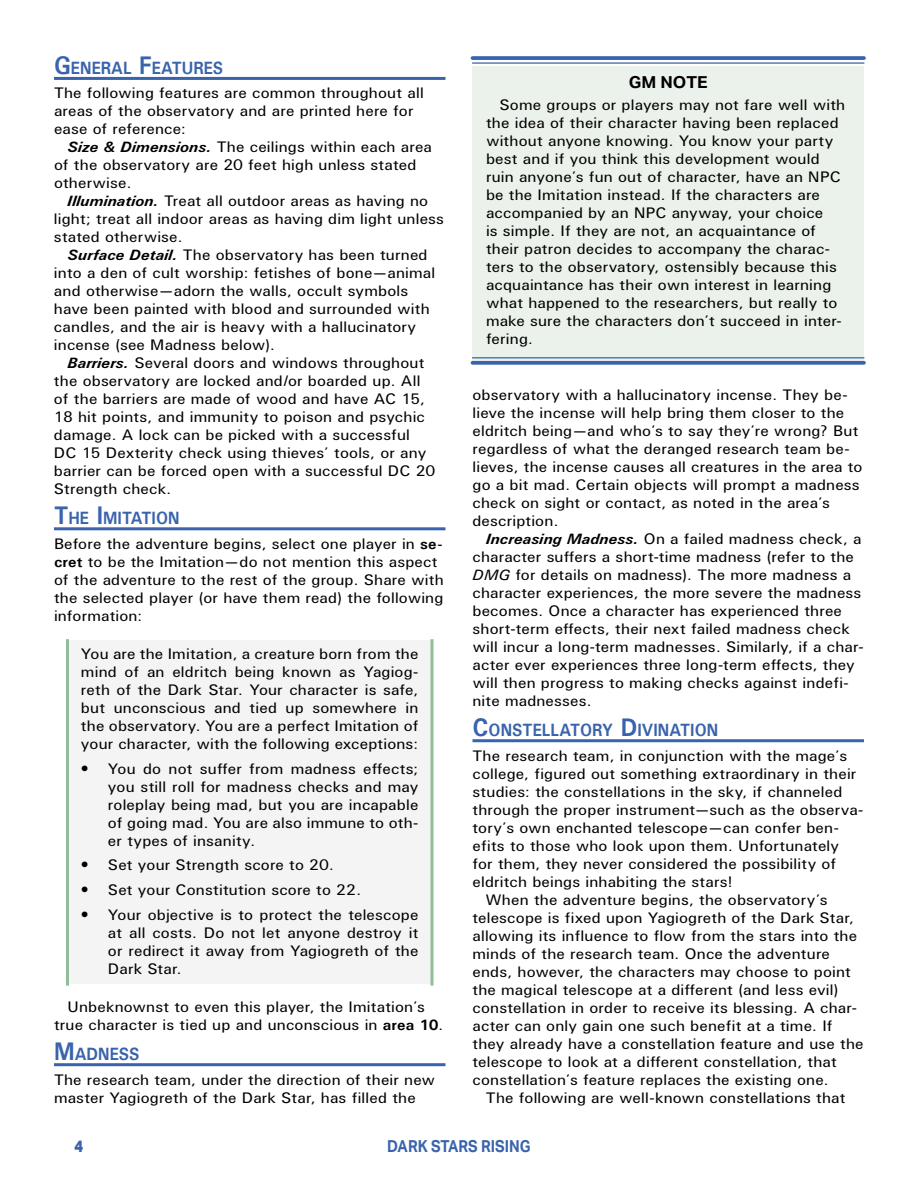
<style>
.page{position:relative;width:918px;height:1188px;background:#fff}
.page>*{position:absolute;margin:0;border:0;box-sizing:border-box;transform-origin:0 0}
.t1{font:700 17.85px "U001";color:#3963ac;scale:.9 1}
.t2{font:700 16.5px "Aktiv Grotesk";color:#3963ac;scale:.9 1}
.t3{font:700 16.5px "Aktiv Grotesk";letter-spacing:.01em;color:#000;scale:1.05 1}
.t4{font:800 16.5px "Aktiv Grotesk";color:#3963ac;scale:.9 1}
.t5{font:15px/18px "U001";letter-spacing:.01em;color:#000;scale:1.05 1}
.s1{font-size:25.5px}
.s2{font-weight:700;font-style:italic}
.s3{font-weight:700}
.s4{font-style:italic}
</style>
<div class="page">
<hr style="left:54px;top:77px;width:392px;height:3px;background:#3963ac">
<hr style="left:54px;top:527px;width:392px;height:3px;background:#3963ac">
<div style="left:68px;top:641px;width:364px;height:343px;background:#f4f4f5"></div>
<hr style="left:66px;top:641px;width:3px;height:343px;background:#91be98">
<svg style="left:430px;top:641px;width:4px;height:343px"></svg>
<hr style="left:54px;top:1063px;width:392px;height:3px;background:#3963ac">
<div style="left:472px;top:67px;width:392px;height:294px;background:#ebf2eb"></div>
<svg style="left:472px;top:361px;width:392px;height:4px;background:#486eb2"></svg>
<hr style="left:472px;top:357px;width:392px;height:1px;background:#3963ac">
<svg style="left:472px;top:56px;width:392px;height:4px;background:#446cb0"></svg>
<hr style="left:472px;top:62px;width:392px;height:2px;background:#3963ac">
<hr style="left:472px;top:739px;width:392px;height:3px;background:#3963ac">
<p class="t1" style="left:54px;top:56px;width:188px"><span class="s1">G</span>ENERAL <span class="s1">F</span>EATURES</p>
<p class="t5" style="left:54px;top:84px;width:354px">The following features are common throughout all areas of the observatory and are printed here for ease of reference:</p>
<p class="t5" style="left:54px;top:138px;width:361px;text-indent:13px"><span class="s2">Size &amp; Dimensions.</span> The ceilings within each area of the observatory are 20 feet high unless stated otherwise.</p>
<p class="t5" style="left:54px;top:192px;width:373px;text-indent:13px"><span class="s2">Illumination.</span> Treat all outdoor areas as having no light; treat all indoor areas as having dim light unless stated otherwise.</p>
<p class="t5" style="left:54px;top:246px;width:365px;text-indent:13px"><span class="s2">Surface Detail.</span> The observatory has been turned into a den of cult worship: fetishes of bone—animal and otherwise—adorn the walls, occult symbols have been painted with blood and surrounded with candles, and the air is heavy with a hallucinatory incense (see Madness below).</p>
<p class="t5" style="left:54px;top:354px;width:365px;text-indent:13px"><span class="s2">Barriers.</span> Several doors and windows throughout the observatory are locked and/or boarded up. All of the barriers are made of wood and have AC 15, 18 hit points, and immunity to poison and psychic damage. A lock can be picked with a successful DC 15 Dexterity check using thieves’ tools, or any barrier can be forced open with a successful DC 20<br>Strength check.</p>
<p class="t1" style="left:54px;top:506px;width:141px"><span class="s1">T</span>HE <span class="s1">I</span> MITATION</p>
<p class="t5" style="left:54px;top:534px;width:373px">Before the adventure begins, select one player in <span class="s3">se&shy;cret</span> to be the Imitation—do not mention this aspect of the adventure to the rest of the group. Share with the selected player (or have them read) the following information:</p>
<p class="t5" style="left:81px;top:645px;width:323px;text-align:justify">You are the Imitation, a creature born from the mind of an eldritch being known as Yagiog&shy;reth of the Dark Star. Your character is safe, but unconscious and tied up somewhere in the observatory. You are a perfect Imitation of your character, with the following exceptions:</p>
<p class="t5" style="left:108px;top:759px;width:297px;text-align:justify;text-indent:-27px">• You do not suffer from madness effects; you still roll for madness checks and may roleplay being mad, but you are incapable of going mad. You are also immune to oth&shy;er types of insanity.</p>
<p class="t5" style="left:81px;top:856px;width:243px">• Set your Strength score to 20.</p>
<p class="t5" style="left:81px;top:881px;width:268px">• Set your Constitution score to 22.</p>
<p class="t5" style="left:108px;top:906px;width:297px;text-align:justify;text-indent:-27px">• Your objective is to protect the telescope at all costs. Do not let anyone destroy it or redirect it away from Yagiogreth of the Dark Star.</p>
<p class="t5" style="left:54px;top:998px;width:372px;text-align:center">Unbeknownst to even this player, the Imitation’s true character is tied up and unconscious in <span class="s3">area 10</span>.</p>
<p class="t1" style="left:54px;top:1042px;width:84px"><span class="s1">M</span>ADNESS</p>
<p class="t5" style="left:54px;top:1070px;width:365px">The research team, under the direction of their new master Yagiogreth of the Dark Star, has filled the</p>
<p class="t3" style="left:629px;top:73px;width:77px">GM NOTE</p>
<p class="t5" style="left:486px;top:96px;width:344px;text-indent:13px">Some groups or players may not fare well with the idea of their character having been replaced without anyone knowing. You know your party best and if you think this development would ruin anyone’s fun out of character, have an NPC be the Imitation instead. If the characters are accompanied by an NPC anyway, your choice<br>is simple. If they are not, an acquaintance of their patron decides to accompany the charac&shy;ters to the observatory, ostensibly because this acquaintance has their own interest in learning what happened to the researchers, but really to make sure the characters don’t succeed in inter&shy;fering.</p>
<p class="t5" style="left:473px;top:386px;width:373px">observatory with a hallucinatory incense. They be&shy;lieve the incense will help bring them closer to the eldritch being—and who’s to say they’re wrong? But regardless of what the deranged research team be&shy;lieves, the incense causes all creatures in the area to go a bit mad. Certain objects will prompt a madness check on sight or contact, as noted in the area’s description.</p>
<p class="t5" style="left:472px;top:530px;width:374px;text-indent:14px"><span class="s2">Increasing Madness.</span> On a failed madness check, a character suffers a short-time madness (refer to the <span class="s4">DMG</span> for details on madness). The more madness a character experiences, the more severe the madness becomes. Once a character has experienced three short-term effects, their next failed madness check will incur a long-term madnesses. Similarly, if a char&shy;acter ever experiences three long-term effects, they will then progress to making checks against indefi&shy;nite madnesses.</p>
<p class="t1" style="left:472px;top:718px;width:275px"><span class="s1">C</span>ONSTELLATORY <span class="s1">D</span> IVINATION</p>
<p class="t5" style="left:472px;top:746px;width:358px">The research team, in conjunction with the mage’s</p>
<p class="t5" style="left:472px;top:764px;width:367px">college, figured out something extraordinary in their</p>
<p class="t5" style="left:472px;top:782px;width:354px">studies: the constellations in the sky, if channeled</p>
<p class="t5" style="left:472px;top:800px;width:374px">through the proper instrument—such as the observa-</p>
<p class="t5" style="left:472px;top:818px;width:351px">tory’s own enchanted telescope—can confer ben-</p>
<p class="t5" style="left:472px;top:836px;width:351px">efits to those who look upon them. Unfortunately</p>
<p class="t5" style="left:472px;top:854px;width:348px">for them, they never considered the possibility of</p>
<p class="t5" style="left:472px;top:872px;width:249px">eldritch beings inhabiting the stars!</p>
<p class="t5" style="left:486px;top:890px;width:327px">When the adventure begins, the observatory’s</p>
<p class="t5" style="left:472px;top:908px;width:365px">telescope is fixed upon Yagiogreth of the Dark Star,</p>
<p class="t5" style="left:472px;top:926px;width:368px">allowing its influence to flow from the stars into the</p>
<p class="t5" style="left:472px;top:944px;width:342px">minds of the research team. Once the adventure</p>
<p class="t5" style="left:472px;top:962px;width:362px">ends, however, the characters may choose to point</p>
<p class="t5" style="left:472px;top:980px;width:350px">the magical telescope at a different (and less evil)</p>
<p class="t5" style="left:472px;top:998px;width:368px">constellation in order to receive its blessing. A char-</p>
<p class="t5" style="left:472px;top:1016px;width:344px">acter can only gain one such benefit at a time. If</p>
<p class="t5" style="left:472px;top:1034px;width:374px">they already have a constellation feature and use the</p>
<p class="t5" style="left:472px;top:1052px;width:349px">telescope to look at a different constellation, that</p>
<p class="t5" style="left:472px;top:1070px;width:341px">constellation’s feature replaces the existing one.</p>
<p class="t5" style="left:486px;top:1088px;width:344px">The following are well-known constellations that</p>
<p class="t4" style="left:74px;top:1137px;width:11px">4</p>
<p class="t2" style="left:387px;top:1137px;width:161px">DARK STARS RISING</p>
</div>
